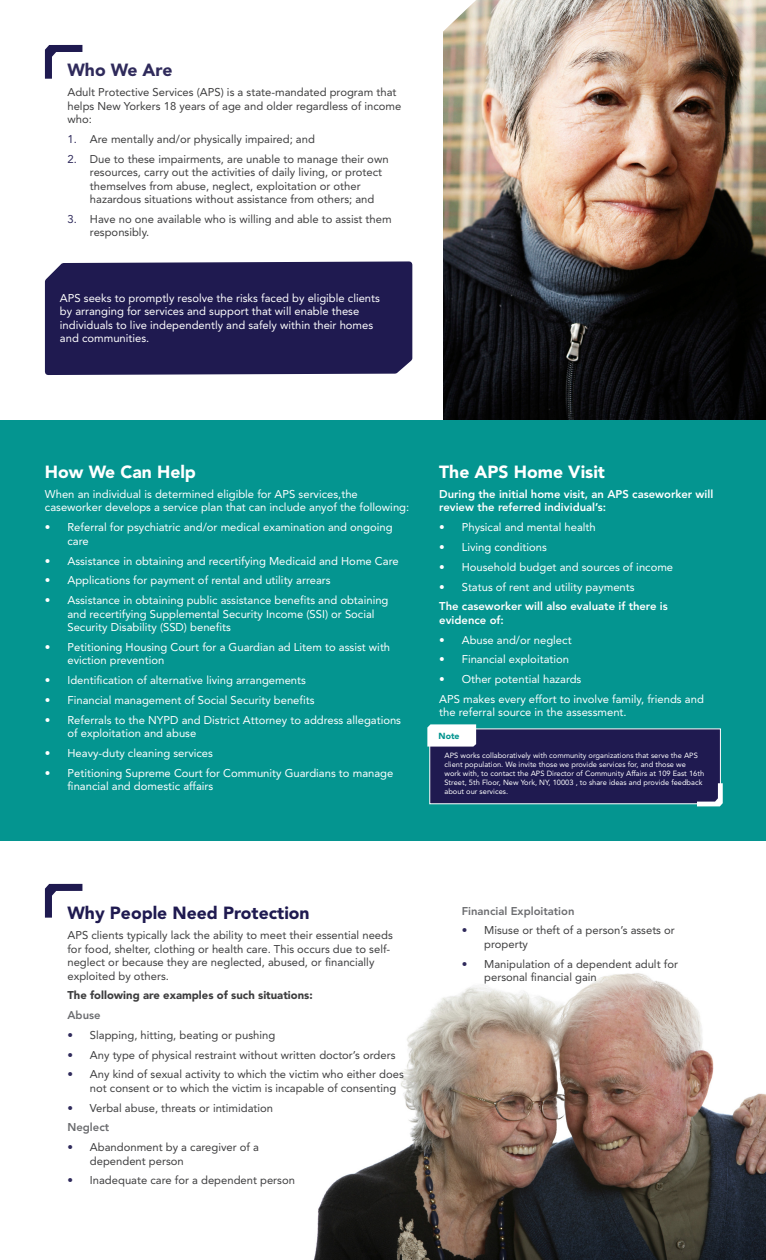
<style>
.page{position:relative;width:766px;height:1260px;background:#fff}
.page>*{position:absolute;margin:0;border:0;box-sizing:border-box;transform-origin:0 0}
.t1{font:900 17.5px "Avenir LT Std";color:#fff}
.t2{font:900 17.5px "Avenir LT Std";color:#1f1a50}
.t3{font:900 17.5px "Avenir LT Std";color:#2f2a5b}
.Paragraph_Style_1{font:11.25px/13.5px "Avenir LT Std";color:#fff}
.Paragraph_Style_1-2{font:11.25px/13.5px "Avenir LT Std";color:#3e3e3f}
.Paragraph_Style_1-3{font:800 11.25px/13.5px "Avenir LT Std";color:#fff}
.t4{font:900 11.25px "Avenir LT Std";color:#3e3e3f}
.t5{font:800 11.25px "Avenir LT Std";color:#6c6d70}
.t6{font:900 8.75px "Avenir LT Std";color:#049590}
.Paragraph_Style_1-4{font:7.5px/9px "Avenir LT Std";color:#fff}
.s1{color:#2f2a5b}
.s2{font-weight:900}
</style>
<div class="page">
<img style="left:488px;top:0;width:278px;height:420px">
<svg style="left:44px;top:0;width:444px;height:420px"></svg>
<div style="left:0;top:420px;width:766px;height:420px;background:#049590"></div>
<img style="left:314px;top:973px;width:452px;height:287px">
<svg style="left:44px;top:258px;width:371px;height:120px;background:#312c5e"></svg>
<svg style="left:45px;top:45px;width:37px;height:34px"></svg>
<svg style="left:45px;top:884px;width:37px;height:33px"></svg>
<div style="left:429px;top:728px;width:291px;height:76px;background:#1f1a50"></div>
<svg style="left:697px;top:783px;width:25px;height:23px"></svg>
<svg style="left:427px;top:724px;width:49px;height:22px"></svg>
<p class="t3" style="left:67px;top:60px;width:106px">Who We Are</p>
<p class="Paragraph_Style_1-2" style="left:67px;top:86px;width:335px">Adult Protective Services (APS) is a state-mandated program that helps New Yorkers 18 years of age and older regardless of income who:</p>
<p class="Paragraph_Style_1-2" style="left:67px;top:132px;width:249px"><span class="s1">1.</span> Are mentally and/or physically impaired; and</p>
<p class="Paragraph_Style_1-2" style="left:90px;top:152px;width:300px;text-indent:-22px"><span class="s1">2.</span> Due to these impairments, are unable to manage their own resources, carry out the activities of daily living, or protect themselves from abuse, neglect, exploitation or other hazardous situations without assistance from others; and</p>
<p class="Paragraph_Style_1-2" style="left:90px;top:212px;width:303px;text-indent:-22px"><span class="s1">3.</span> Have no one available who is willing and able to assist them responsibly.</p>
<p class="Paragraph_Style_1" style="left:60px;top:291px;width:321px">APS seeks to promptly resolve the risks faced by eligible clients by arranging for services and support that will enable these individuals to live independently and safely within their homes and communities.</p>
<p class="t1" style="left:45px;top:461px;width:152px">How We Can Help</p>
<p class="Paragraph_Style_1" style="left:45px;top:487px;width:366px">When an individual is determined eligible for APS services,the caseworker develops a service plan that can include anyof the following:</p>
<p class="Paragraph_Style_1" style="left:67px;top:521px;width:326px;text-indent:-22px"><span class="s2">•</span> Referral for psychiatric and/or medical examination and ongoing care</p>
<p class="Paragraph_Style_1" style="left:45px;top:554px;width:355px"><span class="s2">•</span> Assistance in obtaining and recertifying Medicaid and Home Care</p>
<p class="Paragraph_Style_1" style="left:45px;top:574px;width:287px"><span class="s2">•</span> Applications for payment of rental and utility arrears</p>
<p class="Paragraph_Style_1" style="left:67px;top:593px;width:322px;text-indent:-22px"><span class="s2">•</span> Assistance in obtaining public assistance benefits and obtaining and recertifying Supplemental Security Income (SSI) or Social<br>Security Disability (SSD) benefits</p>
<p class="Paragraph_Style_1" style="left:67px;top:640px;width:324px;text-indent:-22px"><span class="s2">•</span> Petitioning Housing Court for a Guardian ad Litem to assist with eviction prevention</p>
<p class="Paragraph_Style_1" style="left:45px;top:673px;width:262px"><span class="s2">•</span> Identification of alternative living arrangements</p>
<p class="Paragraph_Style_1" style="left:45px;top:693px;width:271px"><span class="s2">•</span> Financial management of Social Security benefits</p>
<p class="Paragraph_Style_1" style="left:67px;top:713px;width:335px;text-indent:-22px"><span class="s2">•</span> Referrals to the NYPD and District Attorney to address allegations of exploitation and abuse</p>
<p class="Paragraph_Style_1" style="left:45px;top:746px;width:169px"><span class="s2">•</span> Heavy-duty cleaning services</p>
<p class="Paragraph_Style_1" style="left:67px;top:766px;width:327px;text-indent:-22px"><span class="s2">•</span> Petitioning Supreme Court for Community Guardians to manage financial and domestic affairs</p>
<p class="t1" style="left:439px;top:461px;width:167px">The APS Home Visit</p>
<p class="Paragraph_Style_1-3" style="left:439px;top:487px;width:275px">During the initial home visit, an APS caseworker will review the referred individual’s:</p>
<p class="Paragraph_Style_1" style="left:439px;top:521px;width:158px"><span class="s2">•</span> Physical and mental health</p>
<p class="Paragraph_Style_1" style="left:439px;top:540px;width:109px"><span class="s2">•</span> Living conditions</p>
<p class="Paragraph_Style_1" style="left:439px;top:560px;width:235px"><span class="s2">•</span> Household budget and sources of income</p>
<p class="Paragraph_Style_1" style="left:439px;top:580px;width:197px"><span class="s2">•</span> Status of rent and utility payments</p>
<p class="Paragraph_Style_1-3" style="left:439px;top:599px;width:230px">The caseworker will also evaluate if there is evidence of:</p>
<p class="Paragraph_Style_1" style="left:439px;top:633px;width:134px"><span class="s2">•</span> Abuse and/or neglect</p>
<p class="Paragraph_Style_1" style="left:439px;top:653px;width:131px"><span class="s2">•</span> Financial exploitation</p>
<p class="Paragraph_Style_1" style="left:439px;top:672px;width:144px"><span class="s2">•</span> Other potential hazards</p>
<p class="Paragraph_Style_1" style="left:439px;top:692px;width:266px">APS makes every effort to involve family, friends and the referral source in the assessment.</p>
<p class="t6" style="left:438px;top:730px;width:23px">Note</p>
<p class="Paragraph_Style_1-4" style="left:444px;top:750px;width:261px">APS works collaboratively with community organizations that serve the APS client population. We invite those we provide services for, and those we<br>work with, to contact the APS Director of Community Affairs at 109 East 16th Street, 5th Floor, New York, NY, 10003 , to share ideas and provide feedback about our services.</p>
<p class="t2" style="left:67px;top:902px;width:244px">Why People Need Protection</p>
<p class="Paragraph_Style_1-2" style="left:67px;top:928px;width:327px">APS clients typically lack the ability to meet their essential needs for food, shelter, clothing or health care. This occurs due to self&shy;neglect or because they are neglected, abused, or financially exploited by others.</p>
<p class="t4" style="left:67px;top:988px;width:247px">The following are examples of such situations:</p>
<p class="t5" style="left:67px;top:1008px;width:35px">Abuse</p>
<p class="Paragraph_Style_1-2" style="left:67px;top:1028px;width:209px"><span class="s1">•</span> Slapping, hitting, beating or pushing</p>
<p class="Paragraph_Style_1-2" style="left:67px;top:1048px;width:329px"><span class="s1">•</span> Any type of physical restraint without written doctor’s orders</p>
<p class="Paragraph_Style_1-2" style="left:90px;top:1068px;width:315px;text-indent:-22px"><span class="s1">•</span> Any kind of sexual activity to which the victim who either does not consent or to which the victim is incapable of consenting</p>
<p class="Paragraph_Style_1-2" style="left:67px;top:1101px;width:207px"><span class="s1">•</span> Verbal abuse, threats or intimidation</p>
<p class="t5" style="left:67px;top:1121px;width:43px">Neglect</p>
<p class="Paragraph_Style_1-2" style="left:90px;top:1140px;width:171px;text-indent:-22px"><span class="s1">•</span> Abandonment by a caregiver of a dependent person</p>
<p class="Paragraph_Style_1-2" style="left:67px;top:1174px;width:229px"><span class="s1">•</span> Inadequate care for a dependent person</p>
<p class="t5" style="left:462px;top:904px;width:114px">Financial Exploitation</p>
<p class="Paragraph_Style_1-2" style="left:484px;top:924px;width:192px;text-indent:-22px"><span class="s1">•</span> Misuse or theft of a person’s assets or property</p>
<p class="Paragraph_Style_1-2" style="left:484px;top:957px;width:195px;text-indent:-22px"><span class="s1">•</span> Manipulation of a dependent adult for personal financial gain</p>
</div>
